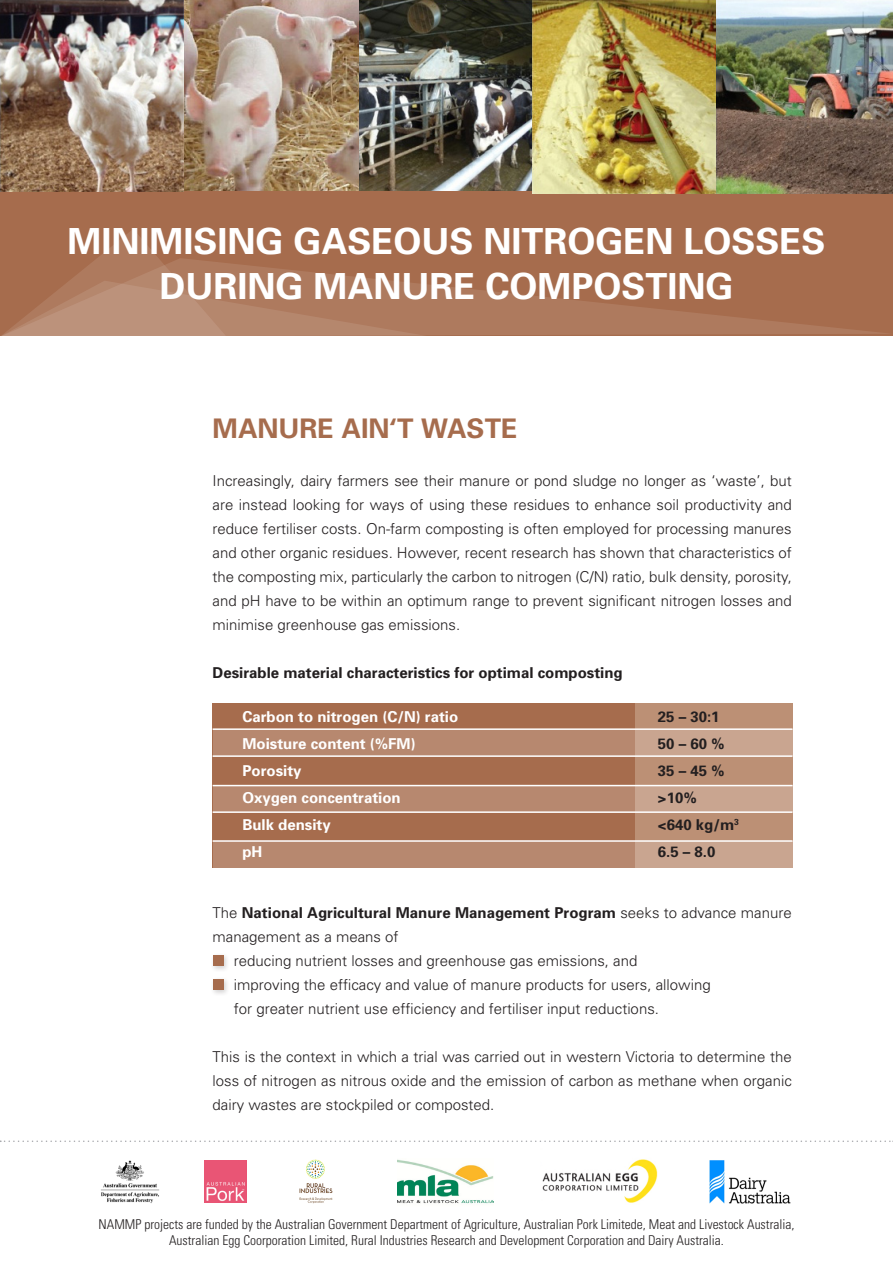
<style>
.page{position:relative;width:893px;height:1263px;background:#fff}
.page>*{position:absolute;margin:0;border:0;box-sizing:border-box;transform-origin:0 0}
.t1{font:700 36px "Univers";color:#fff}
.t2{font:700 27px "Univers";color:#a66c4d}
.t3{font:300 15px/24px "Univers";color:#231f20;text-align:justify}
.t4{font:700 15px "Univers";color:#231f20}
.t5{font:700 15px "Univers";color:#fff}
.t6{font:300 condensed 13.5px "Univers";color:#231f20}
.s1{font-weight:700}
</style>
<div class="page">
<div style="left:0;top:0;width:893px;height:336px;background:#a66c4d"></div>
<svg style="left:0;top:1140px;width:893px;height:2px"></svg>
<img style="left:101px;top:1160px;width:58px;height:43px">
<img style="left:205px;top:1160px;width:42px;height:42px">
<img style="left:299px;top:1159px;width:34px;height:45px">
<img style="left:398px;top:1160px;width:95px;height:44px">
<img style="left:542px;top:1159px;width:116px;height:44px">
<img style="left:709px;top:1160px;width:82px;height:44px">
<div style="left:210px;top:952px;width:20px;height:20px;background:#231f20;opacity:.2"></div>
<div style="left:213px;top:955px;width:11px;height:11px;background:#a66c4d"></div>
<div style="left:210px;top:976px;width:20px;height:20px;background:#231f20;opacity:.2"></div>
<div style="left:213px;top:979px;width:11px;height:11px;background:#a66c4d"></div>
<img style="left:0;top:0;width:893px;height:193px">
<svg style="left:480px;top:290px;width:407px;height:45px;fill:#ac7659"></svg>
<svg style="left:1px;top:229px;width:479px;height:107px"></svg>
<div style="left:213px;top:703px;width:423px;height:165px;background:#a66c4d"></div>
<div style="left:635px;top:703px;width:157px;height:165px;background:#bc9075"></div>
<svg style="left:213px;top:730px;width:579px;height:25px;fill:#b7886f"></svg>
<svg style="left:213px;top:786px;width:579px;height:25px;fill:#b7886f"></svg>
<svg style="left:213px;top:842px;width:579px;height:26px;fill:#b7886f"></svg>
<hr style="left:213px;top:728px;width:579px;height:2px;background:#fff">
<hr style="left:213px;top:755px;width:579px;height:2px;background:#fff">
<hr style="left:213px;top:785px;width:579px;height:1px;background:#fff">
<hr style="left:213px;top:811px;width:579px;height:2px;background:#fff">
<hr style="left:213px;top:840px;width:579px;height:2px;background:#fff">
<p class="t1" style="left:67px;top:219px;width:760px">MINIMISING GASEOUS NITROGEN LOSSES</p>
<p class="t1" style="left:159px;top:264px;width:576px">DURING MANURE COMPOSTING</p>
<p class="t2" style="left:213px;top:412px;width:307px">MANURE AIN‘T WASTE</p>
<p class="t3" style="left:213px;top:468px;width:581px">Increasingly, dairy farmers see their manure or pond sludge no longer as ‘waste’, but are instead looking for ways of using these residues to enhance soil productivity and reduce fertiliser costs. On-farm composting is often employed for processing manures and other organic residues. However, recent research has shown that characteristics of the composting mix, particularly the carbon to nitrogen (C/N) ratio, bulk density, porosity, and pH have to be within an optimum range to prevent significant nitrogen losses and minimise greenhouse gas emissions.</p>
<p class="t4" style="left:213px;top:664px;width:412px">Desirable material characteristics for optimal composting</p>
<p class="t5" style="left:242px;top:708px;width:217px">Carbon to nitrogen (C/N) ratio</p>
<p class="t4" style="left:658px;top:708px;width:63px">25 – 30:1</p>
<p class="t5" style="left:242px;top:735px;width:175px">Moisture content (%FM)</p>
<p class="t4" style="left:658px;top:735px;width:68px">50 – 60 %</p>
<p class="t5" style="left:242px;top:762px;width:61px">Porosity</p>
<p class="t4" style="left:658px;top:762px;width:68px">35 – 45 %</p>
<p class="t5" style="left:242px;top:789px;width:160px">Oxygen concentration</p>
<p class="t4" style="left:658px;top:789px;width:40px">&gt;10%</p>
<p class="t5" style="left:242px;top:816px;width:90px">Bulk density</p>
<p class="t4" style="left:658px;top:816px;width:83px">&lt;640 kg/m<sup>3</sup></p>
<p class="t5" style="left:242px;top:843px;width:21px">pH</p>
<p class="t4" style="left:658px;top:843px;width:59px">6.5 – 8.0</p>
<p class="t3" style="left:213px;top:900px;width:581px">The <span class="s1">National Agricultural Manure Management Program</span> seeks to advance manure management as a means of</p>
<p class="t3" style="left:234px;top:948px;width:405px">reducing nutrient losses and greenhouse gas emissions, and</p>
<p class="t3" style="left:234px;top:972px;width:478px">improving the efficacy and value of manure products for users, allowing</p>
<p class="t3" style="left:234px;top:996px;width:427px">for greater nutrient use efficiency and fertiliser input reductions.</p>
<p class="t3" style="left:213px;top:1044px;width:581px">This is the context in which a trial was carried out in western Victoria to determine the loss of nitrogen as nitrous oxide and the emission of carbon as methane when organic dairy wastes are stockpiled or composted.</p>
<p class="t6" style="left:99px;top:1216px;width:697px">NAMMP projects are funded by the Australian Government Department of Agriculture, Australian Pork Limitede, Meat and Livestock Australia,</p>
<p class="t6" style="left:169px;top:1232px;width:556px">Australian Egg Coorporation Limited, Rural Industries Research and Development Corporation and Dairy Australia.</p>
</div>
